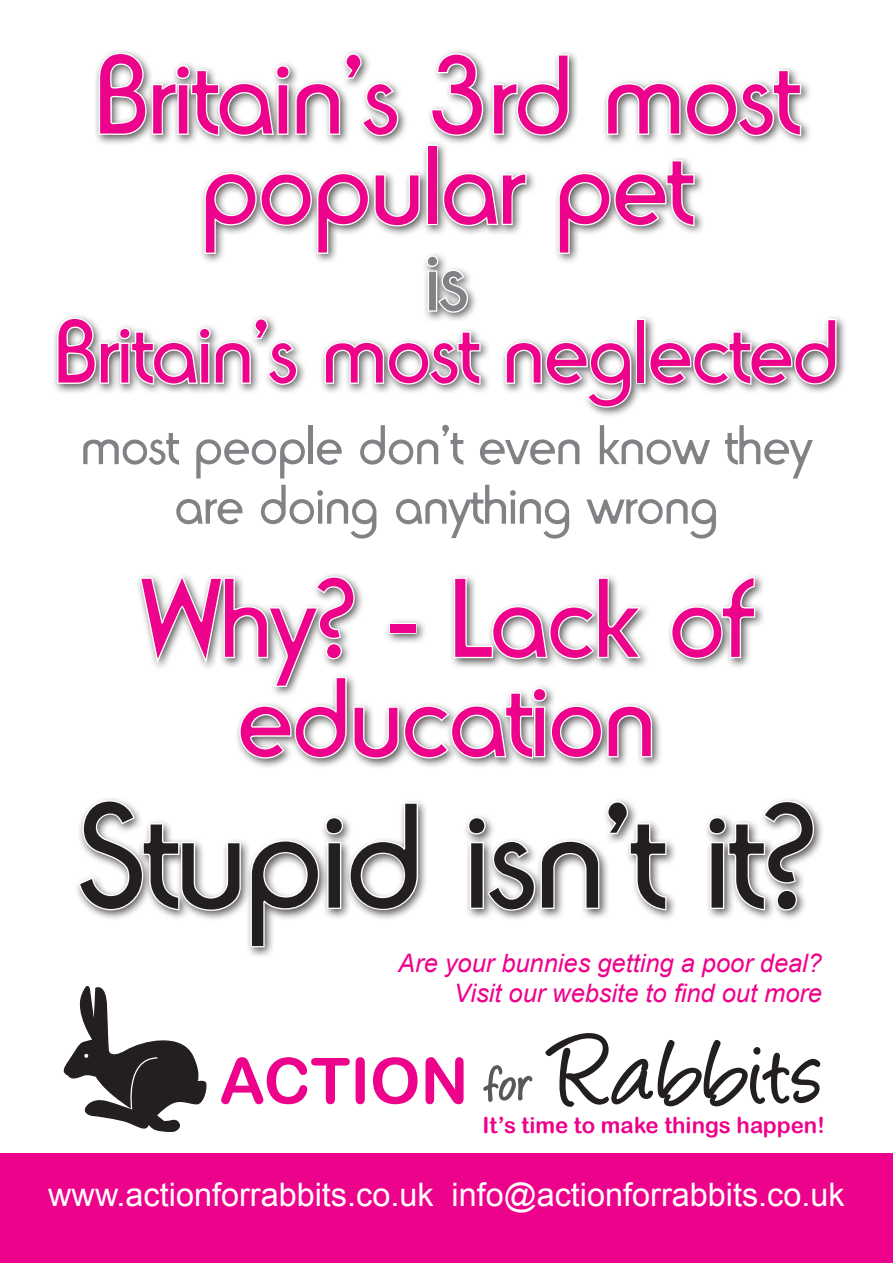
<style>
.page{position:relative;width:893px;height:1263px;background:#fff}
.page>*{position:absolute;margin:0;border:0;box-sizing:border-box;transform-origin:0 0}
.t1{font:144.3px "Blippo Light SF";color:#231f20}
.t2{font:108.3px/90.2px "Blippo Light SF";color:#ed028c;text-align:center}
.t3{font:104.85px "Angelina";letter-spacing:.035em;color:#231f20}
.t4{font:86.55px "Blippo Light SF";color:#ed028c}
.t5{font:86.55px "Blippo Light SF";color:#808285}
.t6{font:63.45px "Arial Rounded MT Bold";color:#ed028c}
.t7{font:54.15px/59.6px "Blippo Light SF";color:#808285;text-align:center}
.t8{font:32.4px "Arial";color:#fff}
.t9{font:italic 25.35px/30.5px "Arial";color:#ed028c;text-align:right}
.t10{font:22.2px "Arial Rounded MT Bold";color:#ed028c}
.s1{font-size:55.95px;color:#57585a}
</style>
<div class="page">
<div style="left:0;top:1154px;width:893px;height:109px;background:#ed028c"></div>
<svg style="left:482px;top:1065px;width:51px;height:89px"></svg>
<svg style="left:545px;top:1033px;width:276px;height:74px"></svg>
<svg style="left:63px;top:986px;width:144px;height:146px"></svg>
<div style="left:83px;top:1052px;width:7px;height:7px;border:1px solid #231f20;border-radius:50%"></div>
<svg style="left:97px;top:51px;width:303px;height:87px"></svg>
<svg style="left:430px;top:52px;width:55px;height:85px"></svg>
<svg style="left:491px;top:53px;width:79px;height:84px"></svg>
<svg style="left:605px;top:68px;width:197px;height:70px"></svg>
<div style="left:426px;top:144px;width:12px;height:81px;border:3px solid #fff"></div>
<svg style="left:56px;top:159px;width:782px;height:250px"></svg>
<svg style="left:670px;top:575px;width:87px;height:85px"></svg>
<svg style="left:138px;top:574px;width:515px;height:186px"></svg>
<svg style="left:77px;top:799px;width:165px;height:113px"></svg>
<svg style="left:249px;top:801px;width:170px;height:148px"></svg>
<svg style="left:466px;top:800px;width:202px;height:112px"></svg>
<svg style="left:706px;top:799px;width:109px;height:113px"></svg>
<p class="t2" style="left:95px;top:53px;width:705px">Britain’s 3rd most popular pet</p>
<p class="t5" style="left:425px;top:229px;width:44px">is</p>
<p class="t4" style="left:54px;top:301px;width:786px">Britain’s most neglected</p>
<p class="t7" style="left:81px;top:416px;width:733px">most people don’t even know they are doing anything wrong</p>
<p class="t2" style="left:142px;top:571px;width:610px;line-height:99.3px">Why? - Lack of education</p>
<p class="t1" style="left:77px;top:771px;width:740px">Stupid isn’t it?</p>
<p class="t9" style="left:398px;top:948px;width:425px">Are your bunnies getting a poor deal?<br>Visit our website to find out more</p>
<p class="t6" style="left:219px;top:1043px;width:251px">ACTION</p>
<p class="t3" style="left:485px;top:1029px;width:338px"><span class="s1">for</span> Rabbits</p>
<p class="t10" style="left:482px;top:1112px;width:344px">It’s time to make things happen!</p>
<p class="t8" style="left:48px;top:1173px;width:798px">www.actionforrabbits.co.uk info@actionforrabbits.co.uk</p>
</div>
